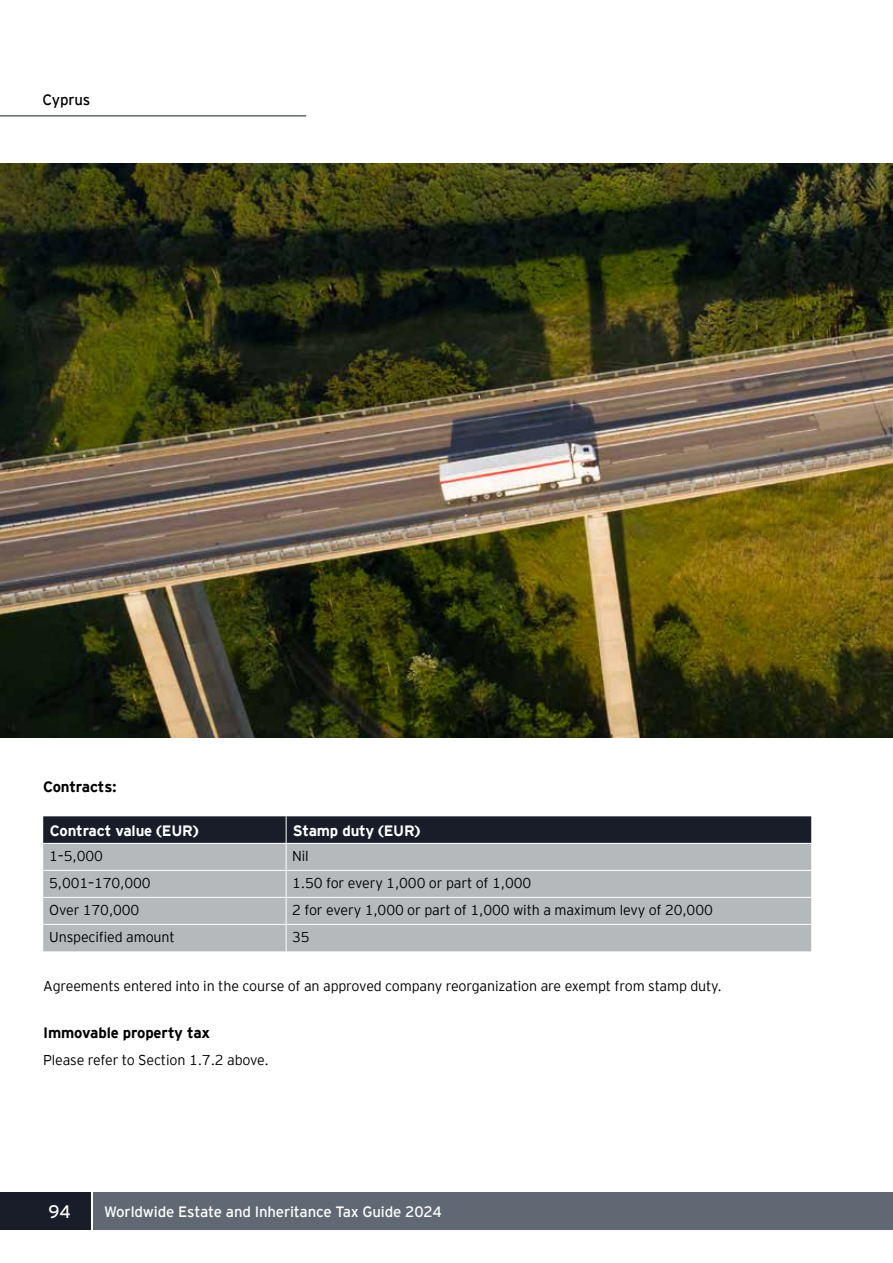
<style>
.page{position:relative;width:893px;height:1263px;background:#fff}
.page>*{position:absolute;margin:0;border:0;box-sizing:border-box;transform-origin:0 0}
.t1{font:18px "EY Interstate";color:#fff}
.t2{font:15px "EY Interstate";letter-spacing:-.01em;color:#fff}
.t3{font:700 15px "EY Interstate";letter-spacing:-.01em;color:#fff}
.t4{font:700 15px "EY Interstate";letter-spacing:-.01em;color:#000}
.t5{font:15px "EY Interstate";letter-spacing:-.01em;color:#000}
.t6{font:300 14.25px "EY Interstate";letter-spacing:-.01em;color:#000}
</style>
<div class="page">
<hr style="left:0;top:115px;width:306px;height:2px;background:#606973">
<svg style="left:0;top:1192px;width:893px;height:38px;background:#59616b"></svg>
<svg style="left:43px;top:816px;width:768px;height:135px;background:#989ca1"></svg>
<img style="left:0;top:164px;width:893px;height:573px">
<p class="t5" style="left:43px;top:89px;width:49px">Cyprus</p>
<p class="t4" style="left:43px;top:776px;width:75px">Contracts:</p>
<p class="t3" style="left:50px;top:820px;width:150px">Contract value (EUR)</p>
<p class="t3" style="left:293px;top:820px;width:129px">Stamp duty (EUR)</p>
<p class="t6" style="left:49px;top:845px;width:55px">1–5,000</p>
<p class="t6" style="left:292px;top:845px;width:18px">Nil</p>
<p class="t6" style="left:49px;top:872px;width:103px">5,001–170,000</p>
<p class="t6" style="left:292px;top:872px;width:241px">1.50 for every 1,000 or part of 1,000</p>
<p class="t6" style="left:49px;top:899px;width:92px">Over 170,000</p>
<p class="t6" style="left:292px;top:899px;width:422px">2 for every 1,000 or part of 1,000 with a maximum levy of 20,000</p>
<p class="t6" style="left:49px;top:926px;width:127px">Unspecified amount</p>
<p class="t6" style="left:292px;top:926px;width:19px">35</p>
<p class="t6" style="left:43px;top:976px;width:680px">Agreements entered into in the course of an approved company reorganization are exempt from stamp duty.</p>
<p class="t4" style="left:43px;top:1021px;width:169px">Immovable property tax</p>
<p class="t6" style="left:43px;top:1050px;width:227px">Please refer to Section 1.7.2 above.</p>
<p class="t1" style="left:48px;top:1199px;width:24px">94</p>
<p class="t2" style="left:104px;top:1201px;width:339px">Worldwide Estate and Inheritance Tax Guide 2024</p>
</div>
